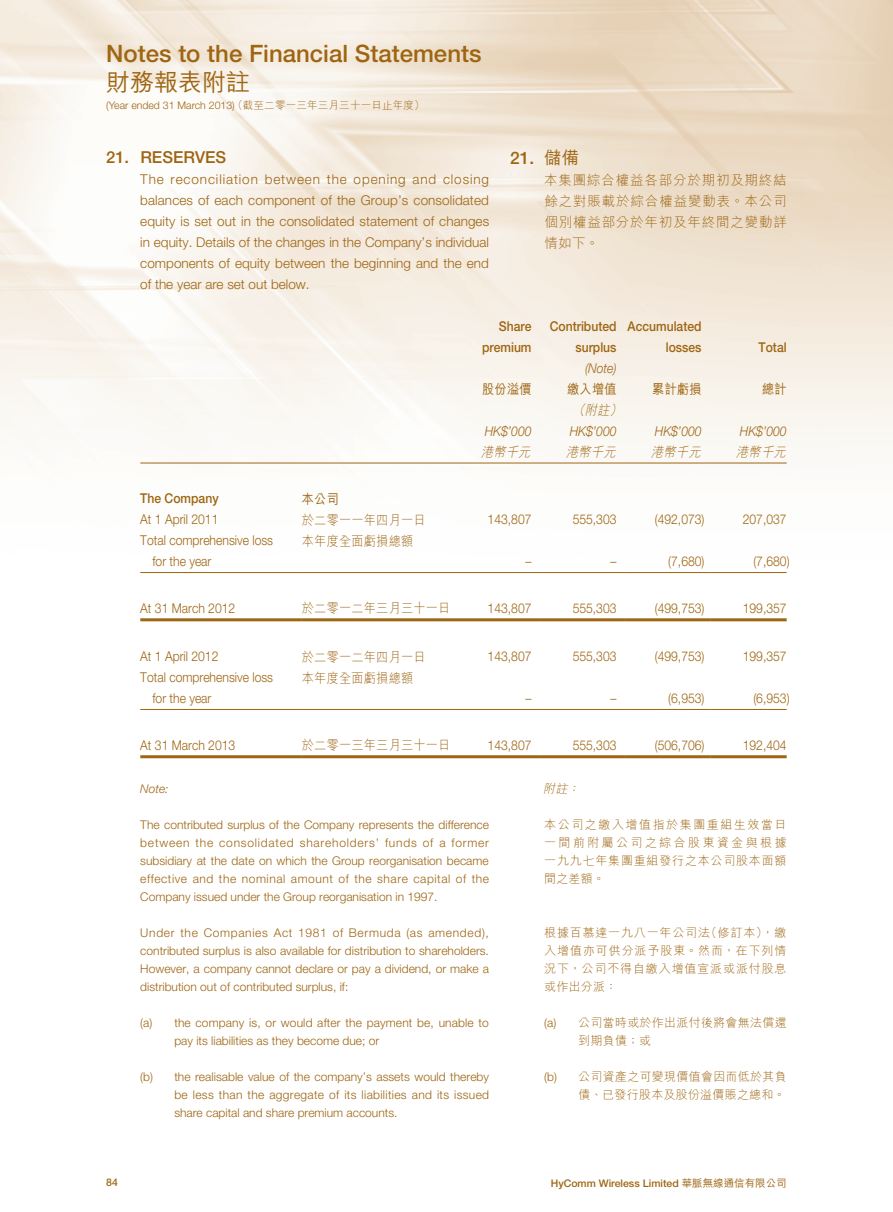
<style>
.page{position:relative;width:893px;height:1212px;background:#fff}
.page>*{position:absolute;margin:0;border:0;box-sizing:border-box;transform-origin:0 0}
.t1{font:500 24px "Helvetica Neue LT Std";color:#9e6512}
.t2{font:500 24px "M Hei HK";color:#9e6512}
.t3{font:500 17.25px "Helvetica Neue LT Std";color:#9e6512}
.t4{font:500 16.5px "Helvetica Neue LT Std";color:#9e6512}
.t5{font:300 13.5px/21px "Helvetica Neue LT Std";color:#9e6512;scale:.9 1}
.t6{font:300 13.5px/21px "Helvetica Neue LT Std";color:#9e6512;text-align:justify}
.t7{font:500 13.5px/21px "Helvetica Neue LT Std";color:#9e6512;text-align:right;scale:.9 1}
.t8{font:300 13.5px "M Hei HK";letter-spacing:.02em;color:#9e6512;scale:.9 1}
.t9{font:300 13.5px/21px "M Hei HK";letter-spacing:.02em;color:#9e6512;text-align:justify}
.t10{font:italic 300 13.5px "Helvetica Neue LT Std";color:#9e6512;scale:.9 1}
.t11{font:italic 300 13.5px "M Hei HK";color:#9e6512;scale:.9 1}
.t12{font:500 13.5px "M Hei HK";letter-spacing:.02em;color:#9e6512;scale:.9 1}
.t13{font:300 12px/18px "Helvetica Neue LT Std";color:#9e6512;text-align:justify}
.t14{font:300 12px/18px "M Hei HK";letter-spacing:.065em;color:#9e6512;text-align:justify}
.t15{font:300 12px/18px "M Hei HK";letter-spacing:.025em;color:#9e6512}
.t16{font:italic 300 12px "Helvetica Neue LT Std";color:#9e6512}
.t17{font:italic 300 12px "M Hei HK";color:#9e6512}
.t18{font:300 10.5px "Helvetica Neue LT Std";color:#9e6512}
.t19{font:500 10.5px "Helvetica Neue LT Std";color:#9e6512}
.s1{font-family:"M Hei HK"}
.s2{font-family:"Helvetica Neue LT Std"}
</style>
<div class="page">
<hr style="left:140px;top:463px;width:162px;height:1px;background:#9e6512">
<hr style="left:302px;top:463px;width:153px;height:1px;background:#9e6512">
<hr style="left:455px;top:463px;width:85px;height:1px;background:#9e6512">
<hr style="left:540px;top:463px;width:85px;height:1px;background:#9e6512">
<hr style="left:625px;top:463px;width:85px;height:1px;background:#9e6512">
<hr style="left:710px;top:463px;width:77px;height:1px;background:#9e6512">
<hr style="left:140px;top:572px;width:162px;height:1px;background:#9e6512">
<hr style="left:302px;top:572px;width:153px;height:1px;background:#9e6512">
<hr style="left:455px;top:572px;width:85px;height:1px;background:#9e6512">
<hr style="left:540px;top:572px;width:85px;height:1px;background:#9e6512">
<hr style="left:625px;top:572px;width:85px;height:1px;background:#9e6512">
<hr style="left:710px;top:572px;width:77px;height:1px;background:#9e6512">
<hr style="left:140px;top:618px;width:162px;height:3px;background:#9e6512">
<hr style="left:302px;top:618px;width:153px;height:3px;background:#9e6512">
<hr style="left:455px;top:618px;width:85px;height:3px;background:#9e6512">
<hr style="left:540px;top:618px;width:85px;height:3px;background:#9e6512">
<hr style="left:625px;top:618px;width:85px;height:3px;background:#9e6512">
<hr style="left:710px;top:618px;width:77px;height:3px;background:#9e6512">
<hr style="left:140px;top:709px;width:162px;height:1px;background:#9e6512">
<hr style="left:302px;top:709px;width:153px;height:1px;background:#9e6512">
<hr style="left:455px;top:709px;width:85px;height:1px;background:#9e6512">
<hr style="left:540px;top:709px;width:85px;height:1px;background:#9e6512">
<hr style="left:625px;top:709px;width:85px;height:1px;background:#9e6512">
<hr style="left:710px;top:709px;width:77px;height:1px;background:#9e6512">
<hr style="left:140px;top:755px;width:162px;height:3px;background:#9e6512">
<hr style="left:302px;top:755px;width:153px;height:3px;background:#9e6512">
<hr style="left:455px;top:755px;width:85px;height:3px;background:#9e6512">
<hr style="left:540px;top:755px;width:85px;height:3px;background:#9e6512">
<hr style="left:625px;top:755px;width:85px;height:3px;background:#9e6512">
<hr style="left:710px;top:755px;width:77px;height:3px;background:#9e6512">
<h1 class="t1" style="left:106px;top:40px;width:377px">Notes to the Financial Statements</h1>
<h1 class="t2" style="left:106px;top:65px;width:145px">財務報表附註</h1>
<p class="t18" style="left:106px;top:99px;width:320px">(Year ended 31 March 2013)<span class="s1">（截至二零一三年三月三十一日止年度）</span></p>
<h2 class="t3" style="left:510px;top:148px;width:70px">21. <span class="s1">儲備</span></h2>
<p class="t9" style="left:544px;top:170px;width:244px">本集團綜合權益各部分於期初及期終結餘之對賬載於綜合權益變動表。本公司個別權益部分於年初及年終間之變動詳情如下。</p>
<h3 class="t4" style="left:106px;top:147px;width:57px">21. Reserves</h3>
<p class="t6" style="left:140px;top:168px;width:350px">The reconciliation between the opening and closing balances of each component of the Group’s consolidated equity is set out in the consolidated statement of changes in equity. Details of the changes in the Company’s individual components of equity between the beginning and the end of the year are set out below.</p>
<p class="t7" style="left:482px;top:315px;width:56px">Share premium</p>
<p class="t7" style="left:550px;top:315px;width:76px">Contributed surplus</p>
<p class="t10" style="left:585px;top:360px;width:37px">(Note)</p>
<p class="t7" style="left:628px;top:315px;width:84px">Accumulated losses</p>
<p class="t7" style="left:758px;top:336px;width:33px">Total</p>
<p class="t12" style="left:482px;top:379px;width:56px">股份溢價</p>
<p class="t12" style="left:567px;top:379px;width:56px">繳入增值</p>
<p class="t11" style="left:573px;top:403px;width:59px">（附註）</p>
<p class="t12" style="left:652px;top:379px;width:56px">累計虧損</p>
<p class="t12" style="left:762px;top:379px;width:29px">總計</p>
<p class="t10" style="left:485px;top:423px;width:54px">HK$’000</p>
<p class="t10" style="left:570px;top:423px;width:54px">HK$’000</p>
<p class="t10" style="left:655px;top:423px;width:54px">HK$’000</p>
<p class="t10" style="left:740px;top:423px;width:54px">HK$’000</p>
<p class="t11" style="left:481px;top:445px;width:59px">港幣千元</p>
<p class="t11" style="left:566px;top:445px;width:59px">港幣千元</p>
<p class="t11" style="left:651px;top:445px;width:59px">港幣千元</p>
<p class="t11" style="left:736px;top:445px;width:59px">港幣千元</p>
<p class="t7" style="left:140px;top:488px;width:89px">The Company</p>
<p class="t12" style="left:302px;top:489px;width:43px">本公司</p>
<p class="t5" style="left:140px;top:508px;width:88px">At 1 April 2011</p>
<p class="t8" style="left:302px;top:513px;width:139px">於二零一一年四月一日</p>
<p class="t5" style="left:488px;top:508px;width:50px">143,807</p>
<p class="t5" style="left:573px;top:508px;width:50px">555,303</p>
<p class="t5" style="left:655px;top:508px;width:57px">(492,073)</p>
<p class="t5" style="left:743px;top:508px;width:50px">207,037</p>
<p class="t5" style="left:152px;top:529px;width:136px;text-indent:-12px">Total comprehensive loss for the year</p>
<p class="t8" style="left:302px;top:534px;width:125px">本年度全面虧損總額</p>
<p class="t5" style="left:525px;top:550px;width:8px">–</p>
<p class="t5" style="left:610px;top:550px;width:8px">–</p>
<p class="t5" style="left:668px;top:550px;width:42px">(7,680)</p>
<p class="t5" style="left:753px;top:550px;width:42px">(7,680)</p>
<p class="t5" style="left:140px;top:597px;width:107px">At 31 March 2012</p>
<p class="t8" style="left:302px;top:601px;width:166px">於二零一二年三月三十一日</p>
<p class="t5" style="left:488px;top:597px;width:50px">143,807</p>
<p class="t5" style="left:573px;top:597px;width:50px">555,303</p>
<p class="t5" style="left:655px;top:597px;width:57px">(499,753)</p>
<p class="t5" style="left:743px;top:597px;width:50px">199,357</p>
<p class="t5" style="left:140px;top:645px;width:88px">At 1 April 2012</p>
<p class="t8" style="left:302px;top:650px;width:139px">於二零一二年四月一日</p>
<p class="t5" style="left:488px;top:645px;width:50px">143,807</p>
<p class="t5" style="left:573px;top:645px;width:50px">555,303</p>
<p class="t5" style="left:655px;top:645px;width:57px">(499,753)</p>
<p class="t5" style="left:743px;top:645px;width:50px">199,357</p>
<p class="t5" style="left:152px;top:666px;width:136px;text-indent:-12px">Total comprehensive loss for the year</p>
<p class="t8" style="left:302px;top:671px;width:125px">本年度全面虧損總額</p>
<p class="t5" style="left:525px;top:687px;width:8px">–</p>
<p class="t5" style="left:610px;top:687px;width:8px">–</p>
<p class="t5" style="left:668px;top:687px;width:42px">(6,953)</p>
<p class="t5" style="left:753px;top:687px;width:42px">(6,953)</p>
<p class="t5" style="left:140px;top:734px;width:107px">At 31 March 2013</p>
<p class="t8" style="left:302px;top:738px;width:166px">於二零一三年三月三十一日</p>
<p class="t5" style="left:488px;top:734px;width:50px">143,807</p>
<p class="t5" style="left:573px;top:734px;width:50px">555,303</p>
<p class="t5" style="left:655px;top:734px;width:57px">(506,706)</p>
<p class="t5" style="left:743px;top:734px;width:50px">192,404</p>
<p class="t16" style="left:140px;top:781px;width:30px">Note:</p>
<p class="t13" style="left:140px;top:815px;width:350px">The contributed surplus of the Company represents the difference between the consolidated shareholders’ funds of a former subsidiary at the date on which the Group reorganisation became effective and the nominal amount of the share capital of the Company issued under the Group reorganisation in 1997.</p>
<p class="t13" style="left:140px;top:923px;width:350px">Under the Companies Act 1981 of Bermuda (as amended), contributed surplus is also available for distribution to shareholders.<br>However, a company cannot declare or pay a dividend, or make a distribution out of contributed surplus, if:</p>
<p class="t13" style="left:174px;top:1013px;width:316px;text-indent:-34px">(a) the company is, or would after the payment be, unable to pay its liabilities as they become due; or</p>
<p class="t13" style="left:174px;top:1067px;width:316px;text-indent:-34px">(b) the realisable value of the company’s assets would thereby be less than the aggregate of its liabilities and its issued share capital and share premium accounts.</p>
<p class="t17" style="left:543px;top:782px;width:40px">附註：</p>
<p class="t14" style="left:544px;top:815px;width:244px">本公司之繳入增值指於集團重組生效當日一間前附屬公司之綜合股東資金與根據一九九七年集團重組發行之本公司股本面額間之差額。</p>
<p class="t14" style="left:544px;top:923px;width:244px">根據百慕達一九八一年公司法（修訂本），繳入增值亦可供分派予股東。然而，在下列情況下，公司不得自繳入增值宣派或派付股息或作出分派：</p>
<p class="t15" style="left:578px;top:1013px;width:210px;text-indent:-34px"><span class="s2">(a)</span> 公司當時或於作出派付後將會無法償還到期負債；或</p>
<p class="t15" style="left:544px;top:1067px;width:244px;text-align:right"><span class="s2">(b)</span> 公司資產之可變現價值會因而低於其負債、已發行股本及股份溢價賬之總和。</p>
<p class="t19" style="left:106px;top:1176px;width:13px">84</p>
<p class="t19" style="left:551px;top:1177px;width:237px">HyComm Wireless Limited <span class="s1">華脈無線通信有限公司</span></p>
</div>
